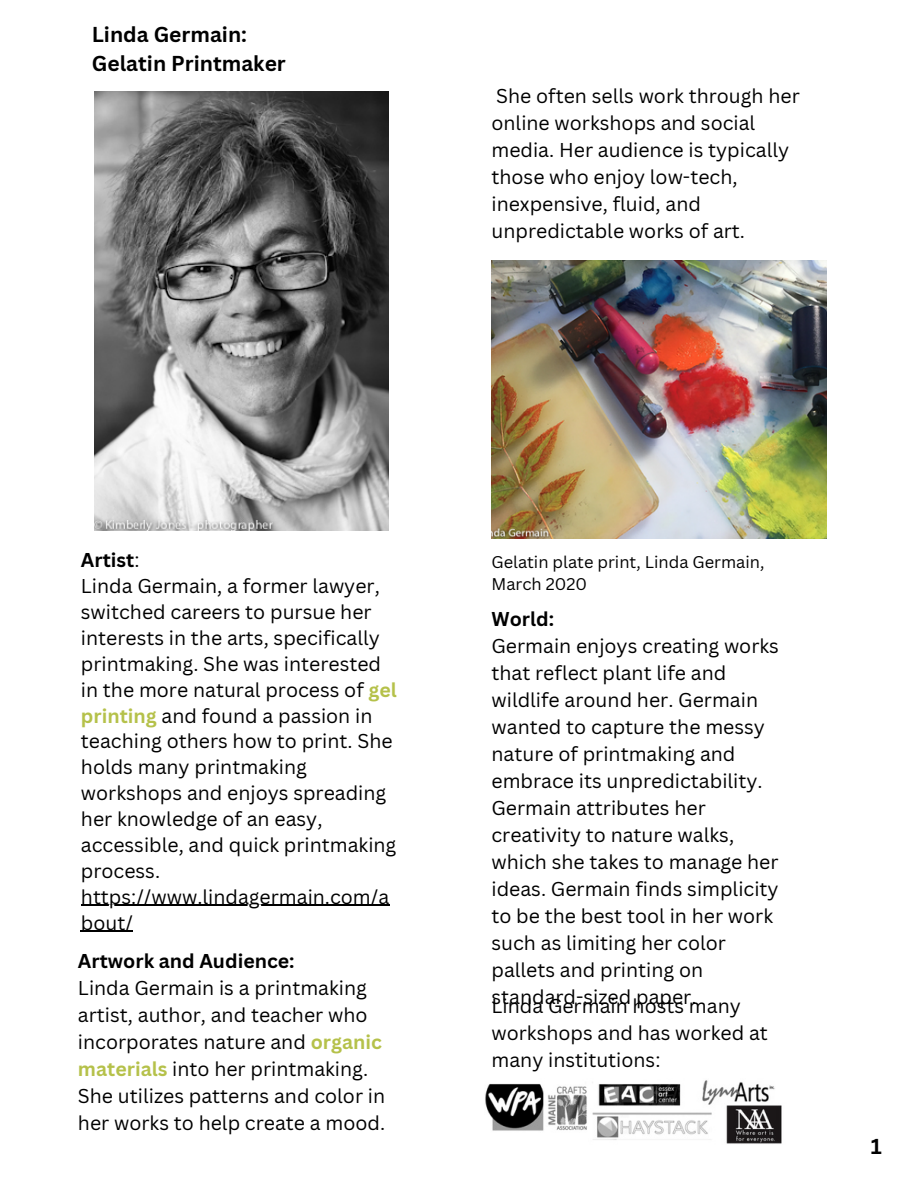
<style>
.page{position:relative;width:918px;height:1188px;background:#fff}
.page>*{position:absolute;margin:0;border:0;box-sizing:border-box;transform-origin:0 0}
.t1{font:700 21px/29.2px "Canva Sans";color:#000}
.t2{font:19.5px/27px "Canva Sans";color:#000}
.t3{font:16.5px/22.5px "Canva Sans";color:#000}
.s1{font-weight:700}
.s2{font-weight:700;color:#b5c14a}
</style>
<div class="page">
<img style="left:492px;top:261px;width:335px;height:278px">
<img style="left:95px;top:92px;width:293px;height:439px">
<img style="left:485px;top:1080px;width:297px;height:64px">
<hr style="left:81px;top:905px;width:308px;height:1px;background:#000">
<hr style="left:81px;top:931px;width:52px;height:1px;background:#000">
<p class="t1" style="left:92px;top:19px;width:196px">Linda Germain:<br>Gelatin Printmaker</p>
<h2 class="t2" style="left:492px;top:82px;width:310px">She often sells work through her online workshops and social media. Her audience is typically those who enjoy low-tech, inexpensive, fluid, and unpredictable works of art.</h2>
<h2 class="t2" style="left:81px;top:547px;width:318px;line-height:25.8px"><span class="s1">Artist</span>:<br>Linda Germain, a former lawyer, switched careers to pursue her interests in the arts, specifically printmaking. She was interested in the more natural process of <span class="s2">gel printing</span> and found a passion in teaching others how to print. She holds many printmaking workshops and enjoys spreading her knowledge of an easy, accessible, and quick printmaking process.</h2>
<h2 class="t2" style="left:81px;top:883px;width:310px;line-height:25.8px">https://www.lindagermain.com/a bout/</h2>
<p class="t2" style="left:78px;top:946px;width:309px"><span class="s1">Artwork and Audience:<br></span>Linda Germain is a printmaking artist, author, and teacher who incorporates nature and <span class="s2">organic materials</span> into her printmaking.<br>She utilizes patterns and color in her works to help create a mood.</p>
<p class="t3" style="left:492px;top:550px;width:274px">Gelatin plate print, Linda Germain,<br>March 2020</p>
<h2 class="t2" style="left:492px;top:605px;width:289px"><span class="s1">World:<br></span>Germain enjoys creating works that reflect plant life and wildlife around her. Germain wanted to capture the messy nature of printmaking and embrace its unpredictability.<br>Germain attributes her creativity to nature walks, which she takes to manage her ideas. Germain finds simplicity to be the best tool in her work such as limiting her color pallets and printing on standard-sized paper.</h2>
<p class="t2" style="left:492px;top:992px;width:278px">Linda Germain hosts many workshops and has worked at many institutions:</p>
<p class="t1" style="left:871px;top:1131px;width:13px">1</p>
</div>
